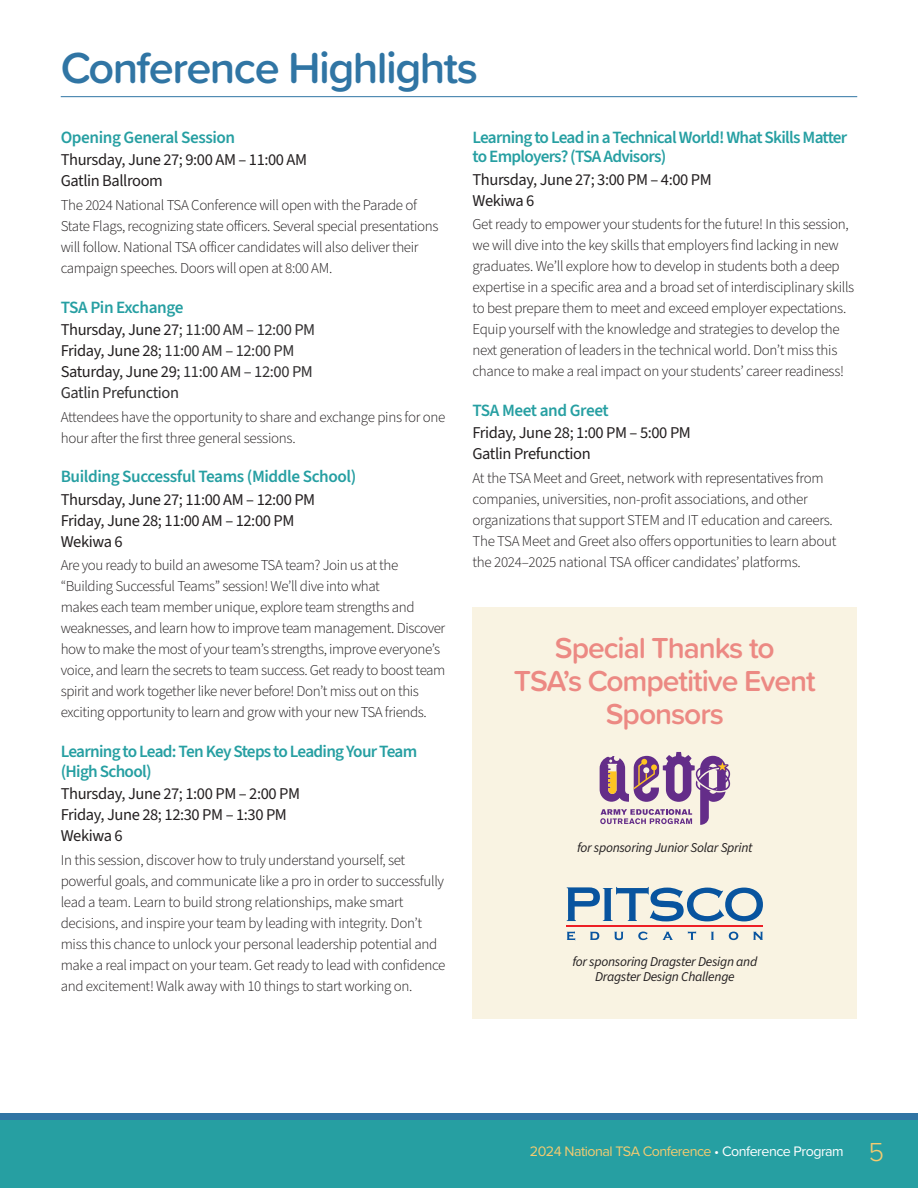
<style>
.page{position:relative;width:918px;height:1188px;background:#fff}
.page>*{position:absolute;margin:0;border:0;box-sizing:border-box;transform-origin:0 0}
.t1{font:600 45px "Proxima Soft";letter-spacing:-.035em;color:#3075a4}
.Subsequent_Header{font:600 30px/33px "Proxima Soft";letter-spacing:-.035em;color:#ec8983;text-align:center}
.Subhead_11_5{font:600 17.25px/19.5px "Source Sans 3";letter-spacing:-.045em;color:#269fa2}
.Subhead_11_5-2{font:600 17.25px "Source Sans 3";letter-spacing:-.025em;color:#269fa2}
.Location{font:16.5px/21px "Source Sans 3";letter-spacing:-.025em;color:#231f20}
.Location-2{font:16.5px "Source Sans 3";letter-spacing:-.025em;color:#312f30}
.Body_Copy_10_14{font:300 15px/21px "Source Sans 3";letter-spacing:-.02em;color:#231f20}
.t2{font:14.25px "Proxima Nova";letter-spacing:-.035em;color:#f4cb70}
.Body_Copy_9_11{font:italic 13.5px/15px "Source Sans 3";letter-spacing:-.02em;color:#231f20;text-align:center}
.s1{color:#231f20}
.s2{font-weight:300;color:#fff}
.s3{color:#fff}
.s4{font-weight:300;font-size:27px}
</style>
<div class="page">
<div style="left:0;top:1114px;width:918px;height:67px;background:#3075a4"></div>
<div style="left:0;top:1120px;width:918px;height:68px;background:#269fa2"></div>
<div style="left:472px;top:608px;width:385px;height:411px;background:#f9f3e2"></div>
<hr style="left:61px;top:96px;width:796px;height:1px;background:#3075a4">
<svg style="left:600px;top:752px;width:130px;height:73px"></svg>
<svg style="left:567px;top:887px;width:196px;height:34px"></svg>
<hr style="left:566px;top:925px;width:197px;height:2px;background:#ed1f26">
<svg style="left:567px;top:931px;width:8px;height:9px"></svg>
<svg style="left:590px;top:932px;width:9px;height:8px"></svg>
<svg style="left:614px;top:932px;width:9px;height:8px"></svg>
<svg style="left:638px;top:931px;width:10px;height:9px"></svg>
<svg style="left:663px;top:932px;width:10px;height:8px"></svg>
<svg style="left:688px;top:931px;width:8px;height:9px"></svg>
<svg style="left:711px;top:932px;width:3px;height:8px"></svg>
<svg style="left:728px;top:932px;width:10px;height:8px"></svg>
<svg style="left:753px;top:932px;width:10px;height:8px"></svg>
<p class="t1" style="left:61px;top:34px;width:419px">Conference Highlights</p>
<p class="Subhead_11_5-2" style="left:61px;top:126px;width:176px">Opening General Session</p>
<p class="Location" style="left:61px;top:149px;width:248px">Thursday, June 27; 9:00 AM – 11:00 AM<br>Gatlin Ballroom</p>
<p class="Body_Copy_10_14" style="left:61px;top:194px;width:379px">The 2024 National TSA Conference will open with the Parade of State Flags, recognizing state officers. Several special presentations will follow. National TSA officer candidates will also deliver their campaign speeches. Doors will open at 8:00 AM.</p>
<p class="Subhead_11_5-2" style="left:61px;top:296px;width:124px">TSA Pin Exchange</p>
<p class="Location-2" style="left:61px;top:319px;width:256px"><span class="s1">Thursday, June 27</span>; 11:00 AM – 12:00 PM</p>
<p class="Location-2" style="left:61px;top:340px;width:235px"><span class="s1">Friday, June 28</span>; 11:00 AM – 12:00 PM</p>
<p class="Location-2" style="left:61px;top:361px;width:254px"><span class="s1">Saturday, June 29</span>; 11:00 AM – 12:00 PM</p>
<p class="Location-2" style="left:61px;top:382px;width:120px">Gatlin Prefunction</p>
<p class="Body_Copy_10_14" style="left:61px;top:406px;width:386px">Attendees have the opportunity to share and exchange pins for one hour after the first three general sessions.</p>
<p class="Subhead_11_5-2" style="left:61px;top:466px;width:297px">Building Successful Teams (Middle School)</p>
<p class="Location" style="left:61px;top:489px;width:256px">Thursday, June 27; 11:00 AM – 12:00 PM</p>
<p class="Location" style="left:61px;top:510px;width:235px">Friday, June 28; 11:00 AM – 12:00 PM</p>
<p class="Location" style="left:61px;top:531px;width:64px">Wekiwa 6</p>
<p class="Body_Copy_10_14" style="left:61px;top:555px;width:386px">Are you ready to build an awesome TSA team? Join us at the “Building Successful Teams” session! We’ll dive into what<br>makes each team member unique, explore team strengths and weaknesses, and learn how to improve team management. Discover how to make the most of your team’s strengths, improve everyone’s voice, and learn the secrets to team success. Get ready to boost team spirit and work together like never before! Don’t miss out on this exciting opportunity to learn and grow with your new TSA friends.</p>
<p class="Subhead_11_5" style="left:61px;top:742px;width:358px">Learning to Lead: Ten Key Steps to Leading Your Team (High School)</p>
<p class="Location" style="left:61px;top:783px;width:241px">Thursday, June 27; 1:00 PM – 2:00 PM</p>
<p class="Location" style="left:61px;top:804px;width:228px">Friday, June 28; 12:30 PM – 1:30 PM</p>
<p class="Location" style="left:61px;top:825px;width:64px">Wekiwa 6</p>
<p class="Body_Copy_10_14" style="left:61px;top:849px;width:386px">In this session, discover how to truly understand yourself, set powerful goals, and communicate like a pro in order to successfully lead a team. Learn to build strong relationships, make smart decisions, and inspire your team by leading with integrity. Don’t miss this chance to unlock your personal leadership potential and make a real impact on your team. Get ready to lead with confidence and excitement! Walk away with 10 things to start working on.</p>
<p class="Subhead_11_5" style="left:472px;top:127px;width:376px">Learning to Lead in a Technical World! What Skills Matter to Employers? (TSA Advisors)</p>
<p class="Location" style="left:472px;top:169px;width:241px">Thursday, June 27; 3:00 PM – 4:00 PM</p>
<p class="Location" style="left:472px;top:190px;width:64px">Wekiwa 6</p>
<p class="Body_Copy_10_14" style="left:472px;top:214px;width:383px">Get ready to empower your students for the future! In this session, we will dive into the key skills that employers find lacking in new graduates. We’ll explore how to develop in students both a deep expertise in a specific area and a broad set of interdisciplinary skills to best prepare them to meet and exceed employer expectations.<br>Equip yourself with the knowledge and strategies to develop the next generation of leaders in the technical world. Don’t miss this chance to make a real impact on your students’ career readiness!</p>
<p class="Subhead_11_5-2" style="left:472px;top:399px;width:138px">TSA Meet and Greet</p>
<p class="Location" style="left:472px;top:422px;width:220px">Friday, June 28; 1:00 PM – 5:00 PM<br>Gatlin Prefunction</p>
<p class="Body_Copy_10_14" style="left:472px;top:468px;width:365px">At the TSA Meet and Greet, network with representatives from companies, universities, non-profit associations, and other organizations that support STEM and IT education and careers.<br>The TSA Meet and Greet also offers opportunities to learn about the 2024–2025 national TSA officer candidates’ platforms.</p>
<p class="Subsequent_Header" style="left:514px;top:630px;width:303px">Special Thanks to<br>TSA’s Competitive Event<br>Sponsors</p>
<p class="Body_Copy_9_11" style="left:577px;top:840px;width:177px">for sponsoring Junior Solar Sprint</p>
<p class="Body_Copy_9_11" style="left:572px;top:954px;width:186px">for sponsoring Dragster Design and<br>Dragster Design Challenge</p>
<p class="t2" style="left:530px;top:1141px;width:356px">2024 National TSA Conference <span class="s2">•</span> <span class="s3">Conference Program</span> <span class="s4">5</span></p>
</div>
